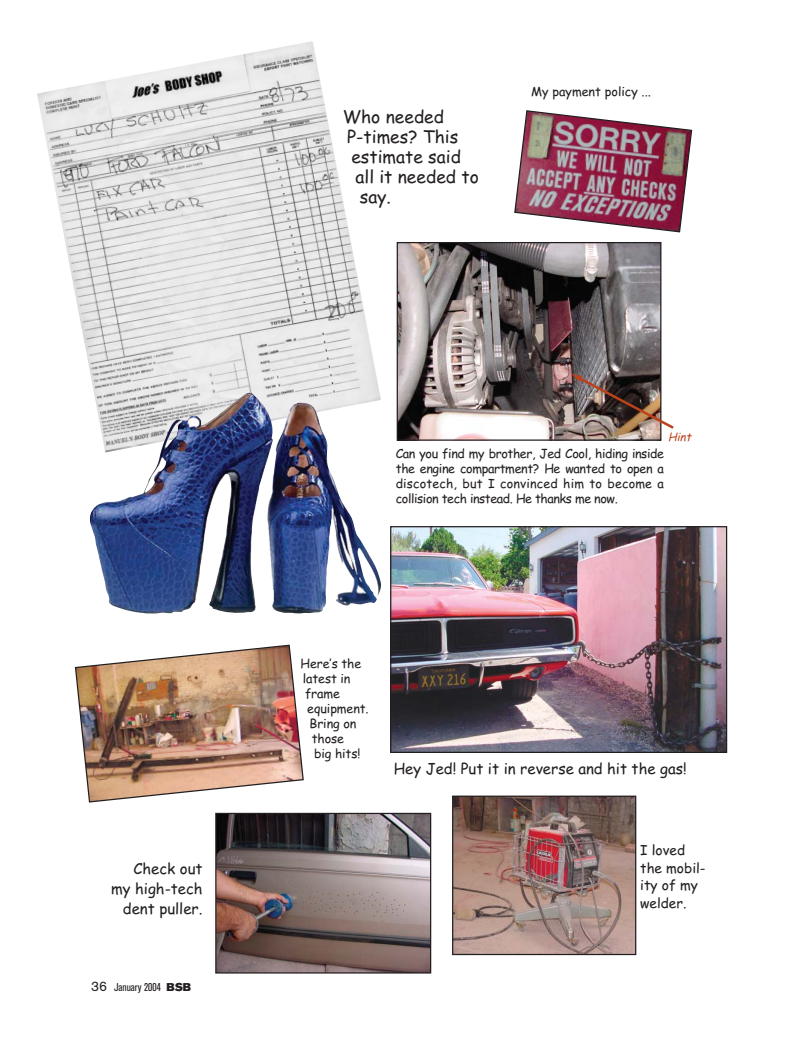
<style>
.page{position:relative;width:799px;height:1058px;background:#fff}
.page>*{position:absolute;margin:0;border:0;box-sizing:border-box;transform-origin:0 0}
.t1{font:17.5px "Comic Sans MS";color:#231f20}
.t2{font:15px/20px "Comic Sans MS";color:#231f20;text-align:right}
.t3{font:13.75px/17.5px "Comic Sans MS";color:#231f20}
.t4{font:12.5px/15px "Comic Sans MS";letter-spacing:-.005em;color:#231f20;text-align:justify}
.t5{font:condensed 11.25px "Akzidenz Grotesk BE";color:#231f20}
.t6{font:italic 11.25px "Comic Sans MS";color:#bc411d}
.s1{font-stretch:normal;font-size:13.75px}
.s2{font-family:"Akzidenz Grotesk BE Super";font-stretch:normal}
</style>
<div class="page">
<img style="left:399px;top:244px;width:260px;height:195px">
<div style="left:397px;top:242px;width:264px;height:199px;border:1px solid #231f20"></div>
<img style="left:74px;top:644px;width:230px;height:159px">
<img style="left:37px;top:41px;width:343px;height:351px">
<img style="left:514px;top:110px;width:179px;height:123px">
<img style="left:571px;top:374px;width:103px;height:57px">
<img style="left:217px;top:814px;width:212px;height:157px">
<div style="left:215px;top:812px;width:216px;height:161px;border:1px solid #231f20"></div>
<img style="left:454px;top:797px;width:180px;height:156px">
<div style="left:452px;top:795px;width:184px;height:160px;border:1px solid #231f20"></div>
<img style="left:91px;top:392px;width:290px;height:222px">
<svg style="left:338px;top:109px;width:42px;height:118px"></svg>
<svg style="left:298px;top:657px;width:6px;height:108px"></svg>
<img style="left:392px;top:528px;width:333px;height:223px">
<div style="left:390px;top:526px;width:337px;height:227px;border:1px solid #231f20"></div>
<p class="t2" style="left:111px;top:860px;width:93px">Check out my high-tech dent puller.</p>
<p class="t5" style="left:91px;top:983px;width:101px"><span class="s1">36</span> January 2004 <span class="s2">BSB</span></p>
<h1 class="t1" style="left:343px;top:109px;width:103px">Who needed</h1>
<h1 class="t1" style="left:347px;top:129px;width:113px">P-times? This</h1>
<h1 class="t1" style="left:351px;top:149px;width:111px">estimate said</h1>
<h1 class="t1" style="left:356px;top:169px;width:125px">all it needed to</h1>
<h1 class="t1" style="left:360px;top:189px;width:32px">say.</h1>
<p class="t4" style="left:531px;top:85px;width:121px">My payment policy ...</p>
<p class="t6" style="left:668px;top:433px;width:27px">Hint</p>
<p class="t4" style="left:396px;top:447px;width:270px">Can you find my brother, Jed Cool, hiding inside the engine compartment? He wanted to open a discotech, but I convinced him to become a collision tech instead. He thanks me now.</p>
<p class="t4" style="left:300px;top:657px;width:62px">Here’s the</p>
<p class="t4" style="left:303px;top:672px;width:49px">latest in</p>
<p class="t4" style="left:305px;top:687px;width:37px">frame</p>
<p class="t4" style="left:307px;top:702px;width:63px">equipment.</p>
<p class="t4" style="left:309px;top:717px;width:48px">Bring on</p>
<p class="t4" style="left:312px;top:732px;width:34px">those</p>
<p class="t4" style="left:314px;top:747px;width:48px">big hits!</p>
<p class="t2" style="left:394px;top:760px;width:294px">Hey Jed! Put it in reverse and hit the gas!</p>
<p class="t3" style="left:640px;top:843px;width:67px">I loved the mobil&shy;ity of my welder.</p>
</div>
